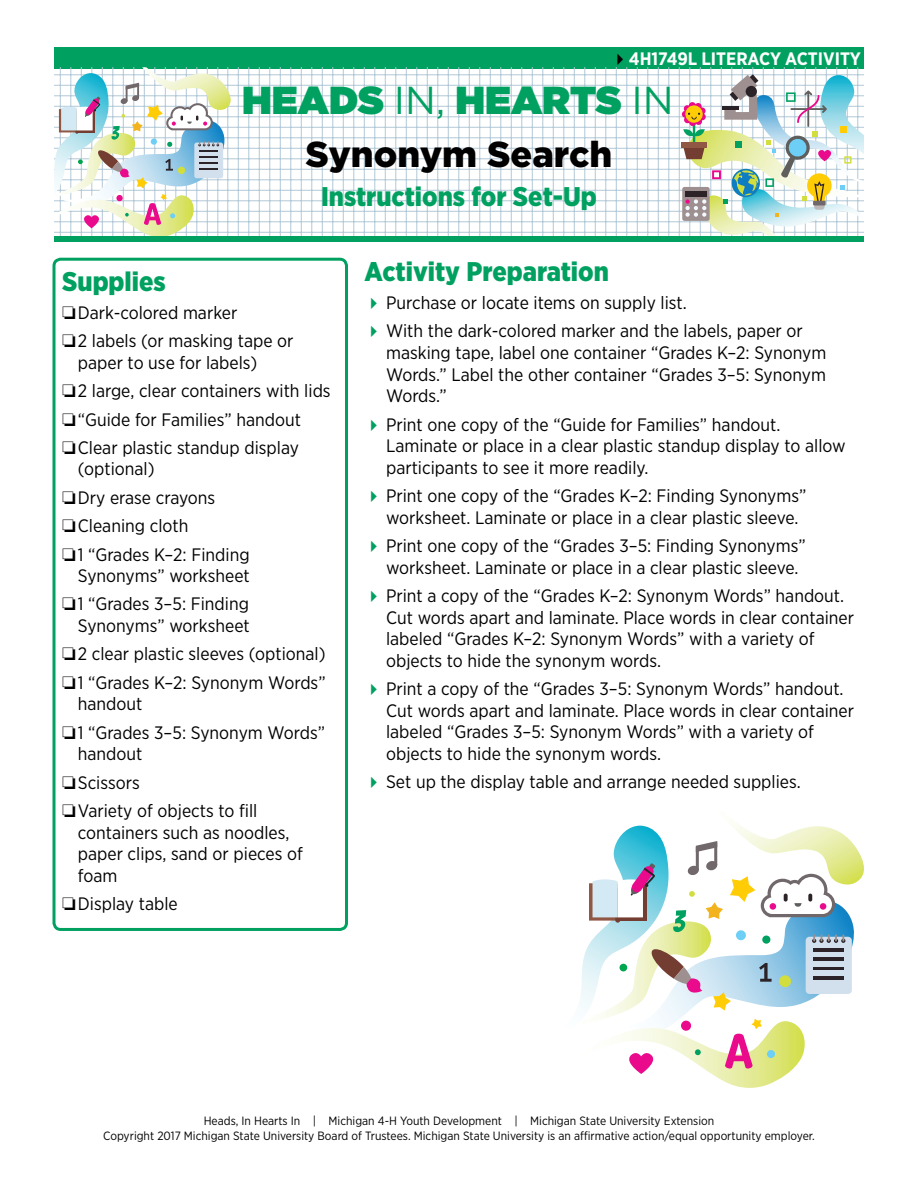
<style>
.page{position:relative;width:918px;height:1188px;background:#fff}
.page>*{position:absolute;margin:0;border:0;box-sizing:border-box;transform-origin:0 0}
.t1{font:900 39px "Gotham";color:#00a160}
.Headline{font:900 36px "Gotham";color:#000}
.Subhead1{font:900 27px "Gotham Narrow";color:#00a160}
.t2{font:18px/21.6px "Gotham Narrow";color:#000}
.t3{font:700 18px "Gotham Narrow";color:#fff}
.t4{font:12px/14.4px "Gotham Narrow";color:#000;text-align:center}
.s1{color:#000}
.s2{font-weight:400}
</style>
<div class="page">
<div style="left:54px;top:47px;width:810px;height:21px;background:#00a160"></div>
<hr style="left:54px;top:74px;width:810px;height:1px;background:#b3c9d7">
<hr style="left:54px;top:85px;width:810px;height:1px;background:#b3c9d7">
<hr style="left:54px;top:95px;width:810px;height:1px;background:#b3c9d7">
<hr style="left:54px;top:106px;width:810px;height:1px;background:#b3c9d7">
<hr style="left:54px;top:116px;width:810px;height:1px;background:#b3c9d7">
<hr style="left:54px;top:127px;width:810px;height:1px;background:#b3c9d7">
<hr style="left:54px;top:137px;width:810px;height:1px;background:#b3c9d7">
<hr style="left:54px;top:148px;width:810px;height:1px;background:#b3c9d7">
<hr style="left:54px;top:158px;width:810px;height:1px;background:#b3c9d7">
<hr style="left:54px;top:169px;width:810px;height:1px;background:#b3c9d7">
<hr style="left:54px;top:179px;width:810px;height:1px;background:#b3c9d7">
<hr style="left:54px;top:190px;width:810px;height:1px;background:#b3c9d7">
<hr style="left:54px;top:200px;width:810px;height:1px;background:#b3c9d7">
<hr style="left:54px;top:211px;width:810px;height:1px;background:#b3c9d7">
<hr style="left:54px;top:221px;width:810px;height:1px;background:#b3c9d7">
<hr style="left:54px;top:232px;width:810px;height:1px;background:#b3c9d7">
<hr style="left:385px;top:67px;width:1px;height:170px;background:#b3c9d7">
<hr style="left:374px;top:67px;width:1px;height:170px;background:#b3c9d7">
<hr style="left:364px;top:67px;width:1px;height:170px;background:#b3c9d7">
<hr style="left:353px;top:67px;width:1px;height:170px;background:#b3c9d7">
<hr style="left:343px;top:67px;width:1px;height:170px;background:#b3c9d7">
<hr style="left:332px;top:67px;width:1px;height:170px;background:#b3c9d7">
<hr style="left:322px;top:67px;width:1px;height:170px;background:#b3c9d7">
<hr style="left:311px;top:67px;width:1px;height:170px;background:#b3c9d7">
<hr style="left:301px;top:67px;width:1px;height:170px;background:#b3c9d7">
<hr style="left:290px;top:67px;width:1px;height:170px;background:#b3c9d7">
<hr style="left:280px;top:67px;width:1px;height:170px;background:#b3c9d7">
<hr style="left:269px;top:67px;width:1px;height:170px;background:#b3c9d7">
<hr style="left:259px;top:67px;width:1px;height:170px;background:#b3c9d7">
<hr style="left:248px;top:67px;width:1px;height:170px;background:#b3c9d7">
<hr style="left:238px;top:67px;width:1px;height:170px;background:#b3c9d7">
<hr style="left:553px;top:67px;width:1px;height:170px;background:#b3c9d7">
<hr style="left:542px;top:67px;width:1px;height:170px;background:#b3c9d7">
<hr style="left:532px;top:67px;width:1px;height:170px;background:#b3c9d7">
<hr style="left:521px;top:67px;width:1px;height:170px;background:#b3c9d7">
<hr style="left:511px;top:67px;width:1px;height:170px;background:#b3c9d7">
<hr style="left:500px;top:67px;width:1px;height:170px;background:#b3c9d7">
<hr style="left:490px;top:67px;width:1px;height:170px;background:#b3c9d7">
<hr style="left:479px;top:67px;width:1px;height:170px;background:#b3c9d7">
<hr style="left:469px;top:67px;width:1px;height:170px;background:#b3c9d7">
<hr style="left:458px;top:67px;width:1px;height:170px;background:#b3c9d7">
<hr style="left:448px;top:67px;width:1px;height:170px;background:#b3c9d7">
<hr style="left:437px;top:67px;width:1px;height:170px;background:#b3c9d7">
<hr style="left:427px;top:67px;width:1px;height:170px;background:#b3c9d7">
<hr style="left:416px;top:67px;width:1px;height:170px;background:#b3c9d7">
<hr style="left:406px;top:67px;width:1px;height:170px;background:#b3c9d7">
<hr style="left:395px;top:67px;width:1px;height:170px;background:#b3c9d7">
<hr style="left:721px;top:67px;width:1px;height:170px;background:#b3c9d7">
<hr style="left:710px;top:67px;width:1px;height:170px;background:#b3c9d7">
<hr style="left:700px;top:67px;width:1px;height:170px;background:#b3c9d7">
<hr style="left:689px;top:67px;width:1px;height:170px;background:#b3c9d7">
<hr style="left:679px;top:67px;width:1px;height:170px;background:#b3c9d7">
<hr style="left:668px;top:67px;width:1px;height:170px;background:#b3c9d7">
<hr style="left:658px;top:67px;width:1px;height:170px;background:#b3c9d7">
<hr style="left:647px;top:67px;width:1px;height:170px;background:#b3c9d7">
<hr style="left:637px;top:67px;width:1px;height:170px;background:#b3c9d7">
<hr style="left:626px;top:67px;width:1px;height:170px;background:#b3c9d7">
<hr style="left:616px;top:67px;width:1px;height:170px;background:#b3c9d7">
<hr style="left:605px;top:67px;width:1px;height:170px;background:#b3c9d7">
<hr style="left:595px;top:67px;width:1px;height:170px;background:#b3c9d7">
<hr style="left:584px;top:67px;width:1px;height:170px;background:#b3c9d7">
<hr style="left:574px;top:67px;width:1px;height:170px;background:#b3c9d7">
<hr style="left:563px;top:67px;width:1px;height:170px;background:#b3c9d7">
<hr style="left:857px;top:67px;width:1px;height:170px;background:#b3c9d7">
<hr style="left:847px;top:67px;width:1px;height:170px;background:#b3c9d7">
<hr style="left:836px;top:67px;width:1px;height:170px;background:#b3c9d7">
<hr style="left:826px;top:67px;width:1px;height:170px;background:#b3c9d7">
<hr style="left:815px;top:67px;width:1px;height:170px;background:#b3c9d7">
<hr style="left:805px;top:67px;width:1px;height:170px;background:#b3c9d7">
<hr style="left:794px;top:67px;width:1px;height:170px;background:#b3c9d7">
<hr style="left:784px;top:67px;width:1px;height:170px;background:#b3c9d7">
<hr style="left:773px;top:67px;width:1px;height:170px;background:#b3c9d7">
<hr style="left:763px;top:67px;width:1px;height:170px;background:#b3c9d7">
<hr style="left:752px;top:67px;width:1px;height:170px;background:#b3c9d7">
<hr style="left:742px;top:67px;width:1px;height:170px;background:#b3c9d7">
<hr style="left:731px;top:67px;width:1px;height:170px;background:#b3c9d7">
<div style="left:681px;top:142px;width:26px;height:6px;background:#8f5744"></div>
<svg style="left:54px;top:67px;width:182px;height:169px"></svg>
<svg style="left:682px;top:74px;width:182px;height:162px"></svg>
<div style="left:54px;top:236px;width:810px;height:6px;background:#00a160"></div>
<div style="left:52px;top:258px;width:296px;height:673px;border:3px solid #00a160;border-radius:7px"></div>
<svg style="left:579px;top:822px;width:285px;height:266px"></svg>
<p class="t3" style="left:611px;top:47px;width:252px"><span class="s1">✔</span>4H1749L LITERACY ACTIVITY</p>
<h1 class="t1" style="left:242px;top:73px;width:433px">HEADS <span class="s2">IN,</span> HEARTS <span class="s2">IN</span></h1>
<p class="Headline" style="left:306px;top:129px;width:308px">Synonym Search</p>
<p class="Subhead1" style="left:321px;top:179px;width:277px">Instructions for Set-Up</p>
<p class="Subhead1" style="left:62px;top:263px;width:105px">Supplies</p>
<p class="t2" style="left:62px;top:301px;width:177px">❏Dark-colored marker</p>
<p class="t2" style="left:78px;top:330px;width:217px;text-indent:-16px">❏2 labels (or masking tape or paper to use for labels)</p>
<p class="t2" style="left:62px;top:380px;width:270px">❏2 large, clear containers with lids</p>
<p class="t2" style="left:62px;top:408px;width:240px">❏“Guide for Families” handout</p>
<p class="t2" style="left:78px;top:436px;width:223px;text-indent:-16px">❏Clear plastic standup display (optional)</p>
<p class="t2" style="left:62px;top:486px;width:154px">❏Dry erase crayons</p>
<p class="t2" style="left:62px;top:515px;width:128px">❏Cleaning cloth</p>
<p class="t2" style="left:62px;top:543px;width:189px;text-align:right">❏1 “Grades K–2: Finding<br>Synonyms” worksheet</p>
<p class="t2" style="left:62px;top:593px;width:189px;text-align:right">❏1 “Grades 3–5: Finding<br>Synonyms” worksheet</p>
<p class="t2" style="left:62px;top:643px;width:265px">❏2 clear plastic sleeves (optional)</p>
<p class="t2" style="left:78px;top:671px;width:249px;text-indent:-16px">❏1 “Grades K–2: Synonym Words” handout</p>
<p class="t2" style="left:78px;top:721px;width:249px;text-indent:-16px">❏1 “Grades 3–5: Synonym Words” handout</p>
<p class="t2" style="left:62px;top:771px;width:79px">❏Scissors</p>
<p class="t2" style="left:78px;top:800px;width:227px;text-indent:-16px">❏Variety of objects to fill containers such as noodles, paper clips, sand or pieces of foam</p>
<p class="t2" style="left:62px;top:893px;width:117px">❏Display table</p>
<p class="Subhead1" style="left:364px;top:253px;width:246px">Activity Preparation</p>
<p class="t2" style="left:386px;top:292px;width:302px">Purchase or locate items on supply list.</p>
<p class="t2" style="left:386px;top:320px;width:442px">With the dark-colored marker and the labels, paper or masking tape, label one container “Grades K–2: Synonym Words.” Label the other container “Grades 3–5: Synonym Words.”</p>
<p class="t2" style="left:386px;top:413px;width:461px">Print one copy of the “Guide for Families” handout.<br>Laminate or place in a clear plastic standup display to allow participants to see it more readily.</p>
<p class="t2" style="left:386px;top:485px;width:422px">Print one copy of the “Grades K–2: Finding Synonyms” worksheet. Laminate or place in a clear plastic sleeve.</p>
<p class="t2" style="left:386px;top:535px;width:421px">Print one copy of the “Grades 3–5: Finding Synonyms” worksheet. Laminate or place in a clear plastic sleeve.</p>
<p class="t2" style="left:386px;top:585px;width:470px">Print a copy of the “Grades K–2: Synonym Words” handout.<br>Cut words apart and laminate. Place words in clear container labeled “Grades K–2: Synonym Words” with a variety of objects to hide the synonym words.</p>
<p class="t2" style="left:386px;top:678px;width:470px">Print a copy of the “Grades 3–5: Synonym Words” handout.<br>Cut words apart and laminate. Place words in clear container labeled “Grades 3–5: Synonym Words” with a variety of objects to hide the synonym words.</p>
<p class="t2" style="left:386px;top:771px;width:416px">Set up the display table and arrange needed supplies.</p>
<p class="t4" style="left:103px;top:1114px;width:713px">Heads, In Hearts In | Michigan 4-H Youth Development | Michigan State University Extension<br>Copyright 2017 Michigan State University Board of Trustees. Michigan State University is an affirmative action/equal opportunity employer.</p>
</div>
